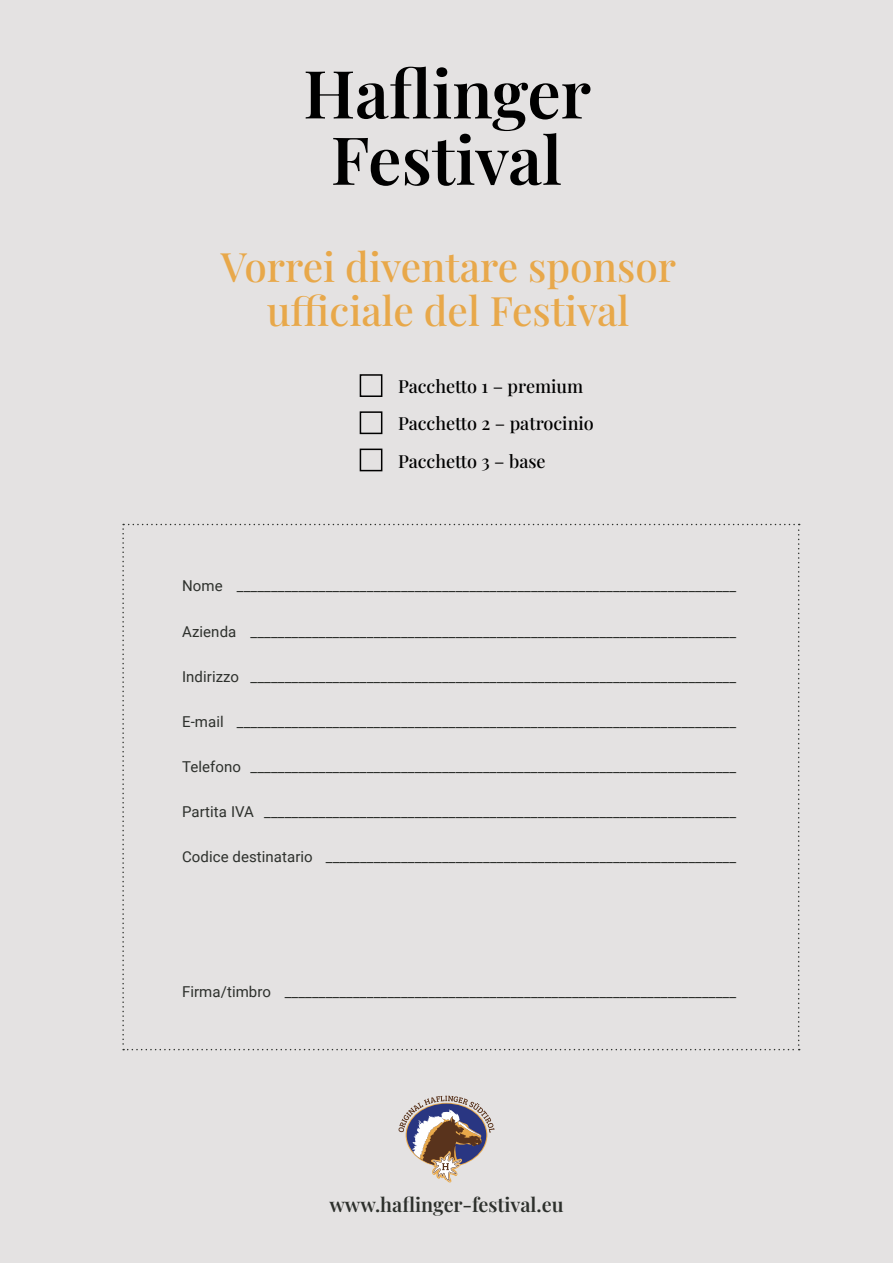
<style>
.page{position:relative;width:893px;height:1263px;background:#e4e2e2}
.page>*{position:absolute;margin:0;border:0;box-sizing:border-box;transform-origin:0 0}
.t1{font:600 66.3px/66.3px "Playfair Display";color:#000;text-align:center}
.t2{font:500 40.5px/44.5px "Playfair Display";color:#e8a84a;text-align:center}
.t3{font:600 19.8px "Playfair Display";color:#2d302c}
.t4{font:500 18px/37.5px "Playfair Display";color:#000}
.t5{font:15px "Roboto";letter-spacing:.005em;color:#2d302c}
</style>
<div class="page">
<svg style="left:122px;top:524px;width:678px;height:526px"></svg>
<svg style="left:398px;top:1096px;width:96px;height:86px"></svg>
<div style="left:360px;top:411px;width:22px;height:23px;border:2px solid #000"></div>
<div style="left:360px;top:449px;width:22px;height:22px;border:2px solid #000"></div>
<div style="left:360px;top:374px;width:22px;height:23px;border:2px solid #000"></div>
<h1 class="t1" style="left:303px;top:55px;width:289px">Haflinger<br>Festival</h1>
<h2 class="t2" style="left:221px;top:241px;width:457px">Vorrei diventare sponsor ufficiale del Festival</h2>
<p class="t4" style="left:398px;top:366px;width:197px">Pacchetto 1 – premium<br>Pacchetto 2 – patrocinio<br>Pacchetto 3 – base</p>
<p class="t5" style="left:182px;top:576px;width:555px">Nome _________________________________________________________________________</p>
<p class="t5" style="left:182px;top:621px;width:555px">Azienda _______________________________________________________________________</p>
<p class="t5" style="left:182px;top:666px;width:555px">Indirizzo _______________________________________________________________________</p>
<p class="t5" style="left:182px;top:711px;width:555px">E-mail _________________________________________________________________________</p>
<p class="t5" style="left:182px;top:756px;width:555px">Telefono _______________________________________________________________________</p>
<p class="t5" style="left:182px;top:801px;width:555px">Partita IVA _____________________________________________________________________</p>
<p class="t5" style="left:182px;top:846px;width:556px">Codice destinatario ____________________________________________________________</p>
<p class="t5" style="left:182px;top:981px;width:556px">Firma/timbro __________________________________________________________________</p>
<h3 class="t3" style="left:329px;top:1189px;width:236px">www.haflinger-festival.eu</h3>
</div>
